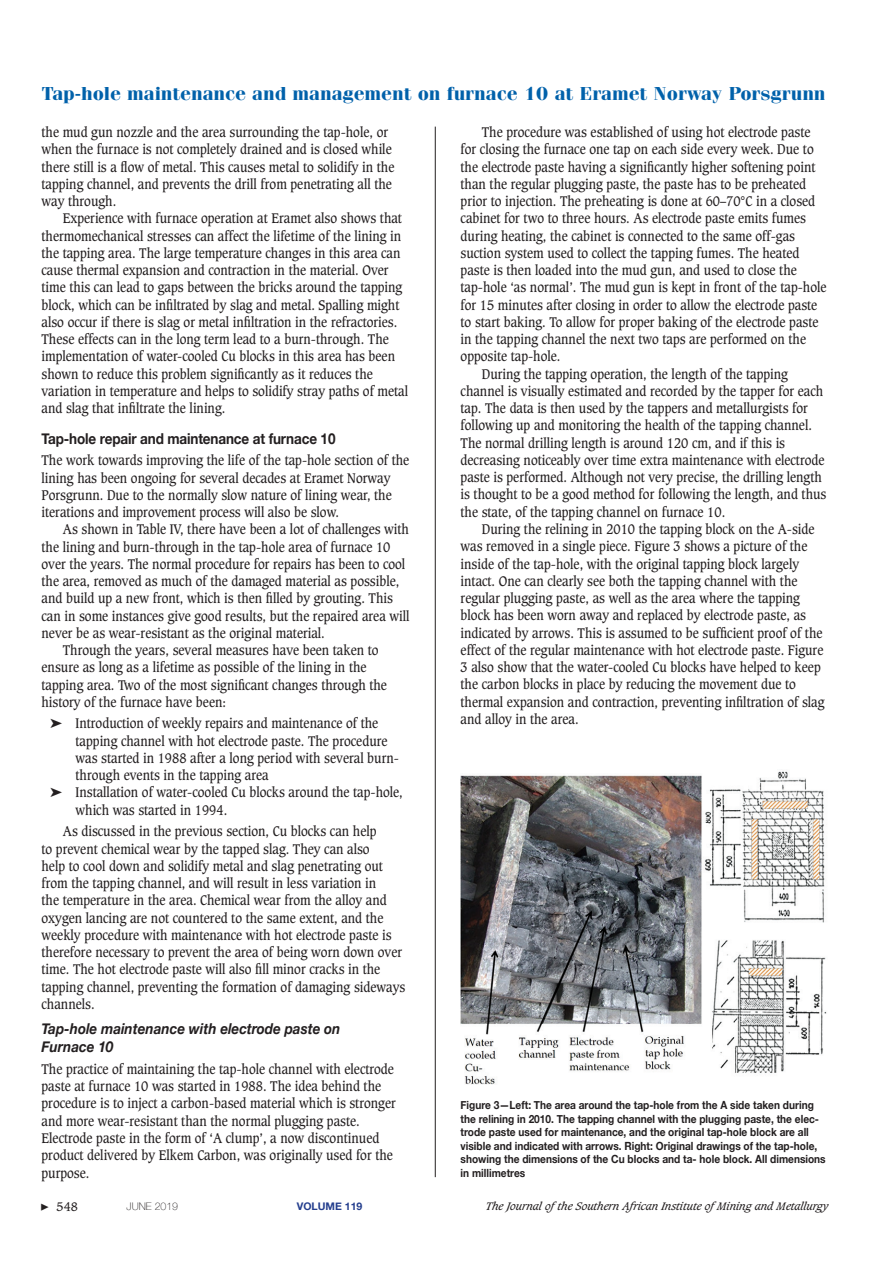
<style>
.page{position:relative;width:893px;height:1263px;background:#fff}
.page>*{position:absolute;margin:0;border:0;box-sizing:border-box;transform-origin:0 0}
.t1{font:18.9px "Cg Fenice Bd";color:#0161aa;scale:1.11 1}
.t2{font:italic 700 15px/18px "Helvetica Neue";color:#231f20;scale:.9 1}
.t3{font:700 15px "Helvetica Neue";letter-spacing:-.01em;color:#231f20;scale:.9 1}
.t4{font:13.5px/17.2px "Caxton";color:#231f20;scale:.9 1}
.t5{font:12px "Caxton";color:#231f20}
.t6{font:700 11.25px/13.5px "Helvetica Neue";color:#231f20;scale:.9 1}
.t7{font:italic 10.5px "Caxton";color:#231f20}
.t8{font:700 10.5px "Helvetica Neue";color:#253f8e}
.t9{font:100 10.5px "Helvetica Neue";color:#231f20}
.s1{font-family:"Minion Pro";font-size:15px}
</style>
<div class="page">
<hr style="left:435px;top:127px;width:1px;height:1050px;background:#231f20">
<img style="left:461px;top:771px;width:366px;height:314px">
<h1 class="t1" style="left:42px;top:82px;width:707px">Tap-hole maintenance and management on furnace 10 at Eramet Norway Porsgrunn</h1>
<p class="t4" style="left:42px;top:124px;width:393px">the mud gun nozzle and the area surrounding the tap-hole, or when the furnace is not completely drained and is closed while there still is a flow of metal. This causes metal to solidify in the tapping channel, and prevents the drill from penetrating all the way through.</p>
<p class="t4" style="left:42px;top:210px;width:409px;text-indent:21px">Experience with furnace operation at Eramet also shows that thermomechanical stresses can affect the lifetime of the lining in the tapping area. The large temperature changes in this area can cause thermal expansion and contraction in the material. Over time this can lead to gaps between the bricks around the tapping block, which can be infiltrated by slag and metal. Spalling might also occur if there is slag or metal infiltration in the refractories.<br>These effects can in the long term lead to a burn-through. The implementation of water-cooled Cu blocks in this area has been shown to reduce this problem significantly as it reduces the variation in temperature and helps to solidify stray paths of metal and slag that infiltrate the lining.</p>
<p class="t3" style="left:42px;top:427px;width:328px">Tap-hole repair and maintenance at furnace 10</p>
<p class="t4" style="left:42px;top:452px;width:410px">The work towards improving the life of the tap-hole section of the lining has been ongoing for several decades at Eramet Norway Porsgrunn. Due to the normally slow nature of lining wear, the iterations and improvement process will also be slow.</p>
<p class="t4" style="left:63px;top:521px;width:386px">As shown in Table IV, there have been a lot of challenges with</p>
<p class="t4" style="left:42px;top:538px;width:389px">the lining and burn-through in the tap-hole area of furnace 10</p>
<p class="t4" style="left:42px;top:556px;width:405px">over the years. The normal procedure for repairs has been to cool</p>
<p class="t4" style="left:42px;top:573px;width:399px">the area, removed as much of the damaged material as possible,</p>
<p class="t4" style="left:42px;top:590px;width:392px">and build up a new front, which is then filled by grouting. This</p>
<p class="t4" style="left:42px;top:607px;width:410px">can in some instances give good results, but the repaired area will</p>
<p class="t4" style="left:42px;top:625px;width:316px">never be as wear-resistant as the original material.</p>
<p class="t4" style="left:63px;top:642px;width:352px">Through the years, several measures have been taken to</p>
<p class="t4" style="left:42px;top:659px;width:362px">ensure as long as a lifetime as possible of the lining in the</p>
<p class="t4" style="left:42px;top:676px;width:385px">tapping area. Two of the most significant changes through the</p>
<p class="t4" style="left:42px;top:694px;width:206px">history of the furnace have been:</p>
<p class="t4" style="left:50px;top:715px;width:366px">➤ Introduction of weekly repairs and maintenance of the</p>
<p class="t4" style="left:76px;top:732px;width:348px">tapping channel with hot electrode paste. The procedure</p>
<p class="t4" style="left:76px;top:750px;width:361px">was started in 1988 after a long period with several burn-</p>
<p class="t4" style="left:76px;top:767px;width:216px">through events in the tapping area</p>
<p class="t4" style="left:50px;top:784px;width:393px">➤ Installation of water-cooled Cu blocks around the tap-hole,</p>
<p class="t4" style="left:76px;top:801px;width:170px">which was started in 1994.</p>
<p class="t4" style="left:42px;top:823px;width:405px;text-indent:21px">As discussed in the previous section, Cu blocks can help<br>to prevent chemical wear by the tapped slag. They can also<br>help to cool down and solidify metal and slag penetrating out from the tapping channel, and will result in less variation in<br>the temperature in the area. Chemical wear from the alloy and oxygen lancing are not countered to the same extent, and the weekly procedure with maintenance with hot electrode paste is therefore necessary to prevent the area of being worn down over time. The hot electrode paste will also fill minor cracks in the tapping channel, preventing the formation of damaging sideways channels.</p>
<p class="t2" style="left:42px;top:1020px;width:333px">Tap-hole maintenance with electrode paste on<br>Furnace 10</p>
<p class="t4" style="left:42px;top:1060px;width:395px">The practice of maintaining the tap-hole channel with electrode paste at furnace 10 was started in 1988. The idea behind the procedure is to inject a carbon-based material which is stronger and more wear-resistant than the normal plugging paste.<br>Electrode paste in the form of ‘A clump’, a now discontinued product delivered by Elkem Carbon, was originally used for the purpose.</p>
<p class="t4" style="left:482px;top:124px;width:366px">The procedure was established of using hot electrode paste</p>
<p class="t4" style="left:460px;top:141px;width:394px">for closing the furnace one tap on each side every week. Due to</p>
<p class="t4" style="left:460px;top:158px;width:396px">the electrode paste having a significantly higher softening point</p>
<p class="t4" style="left:460px;top:176px;width:385px">than the regular plugging paste, the paste has to be preheated</p>
<p class="t4" style="left:460px;top:193px;width:395px">prior to injection. The preheating is done at 60–70°C in a closed</p>
<p class="t4" style="left:460px;top:210px;width:385px">cabinet for two to three hours. As electrode paste emits fumes</p>
<p class="t4" style="left:460px;top:227px;width:373px">during heating, the cabinet is connected to the same off-gas</p>
<p class="t4" style="left:460px;top:245px;width:378px">suction system used to collect the tapping fumes. The heated</p>
<p class="t4" style="left:460px;top:262px;width:375px">paste is then loaded into the mud gun, and used to close the</p>
<p class="t4" style="left:460px;top:279px;width:408px">tap-hole ‘as normal’. The mud gun is kept in front of the tap-hole</p>
<p class="t4" style="left:460px;top:296px;width:398px">for 15 minutes after closing in order to allow the electrode paste</p>
<p class="t4" style="left:460px;top:314px;width:399px">to start baking. To allow for proper baking of the electrode paste</p>
<p class="t4" style="left:460px;top:331px;width:385px">in the tapping channel the next two taps are performed on the</p>
<p class="t4" style="left:460px;top:348px;width:113px">opposite tap-hole.</p>
<p class="t4" style="left:482px;top:365px;width:341px">During the tapping operation, the length of the tapping</p>
<p class="t4" style="left:460px;top:383px;width:404px">channel is visually estimated and recorded by the tapper for each</p>
<p class="t4" style="left:460px;top:400px;width:387px">tap. The data is then used by the tappers and metallurgists for</p>
<p class="t4" style="left:460px;top:417px;width:392px">following up and monitoring the health of the tapping channel.</p>
<p class="t4" style="left:460px;top:434px;width:362px">The normal drilling length is around 120 cm, and if this is</p>
<p class="t4" style="left:460px;top:452px;width:406px">decreasing noticeably over time extra maintenance with electrode</p>
<p class="t4" style="left:460px;top:469px;width:403px">paste is performed. Although not very precise, the drilling length</p>
<p class="t4" style="left:460px;top:486px;width:408px">is thought to be a good method for following the length, and thus</p>
<p class="t4" style="left:460px;top:503px;width:295px">the state, of the tapping channel on furnace 10.</p>
<p class="t4" style="left:482px;top:521px;width:371px">During the relining in 2010 the tapping block on the A-side</p>
<p class="t4" style="left:460px;top:538px;width:387px">was removed in a single piece. Figure 3 shows a picture of the</p>
<p class="t4" style="left:460px;top:555px;width:377px">inside of the tap-hole, with the original tapping block largely</p>
<p class="t4" style="left:460px;top:572px;width:376px">intact. One can clearly see both the tapping channel with the</p>
<p class="t4" style="left:460px;top:590px;width:378px">regular plugging paste, as well as the area where the tapping</p>
<p class="t4" style="left:460px;top:607px;width:385px">block has been worn away and replaced by electrode paste, as</p>
<p class="t4" style="left:460px;top:624px;width:403px">indicated by arrows. This is assumed to be sufficient proof of the</p>
<p class="t4" style="left:460px;top:641px;width:404px">effect of the regular maintenance with hot electrode paste. Figure</p>
<p class="t4" style="left:460px;top:659px;width:401px">3 also show that the water-cooled Cu blocks have helped to keep</p>
<p class="t4" style="left:460px;top:676px;width:374px">the carbon blocks in place by reducing the movement due to</p>
<p class="t4" style="left:460px;top:693px;width:406px">thermal expansion and contraction, preventing infiltration of slag</p>
<p class="t4" style="left:460px;top:710px;width:133px">and alloy in the area.</p>
<p class="t6" style="left:460px;top:1098px;width:407px">Figure 3—Left: The area around the tap-hole from the A side taken during the relining in 2010. The tapping channel with the plugging paste, the elec&shy;trode paste used for maintenance, and the original tap-hole block are all visible and indicated with arrows. Right: Original drawings of the tap-hole, showing the dimensions of the Cu blocks and ta- hole block. All dimensions in millimetres</p>
<p class="t5" style="left:40px;top:1200px;width:39px"><span class="s1">▶</span> 548</p>
<p class="t9" style="left:127px;top:1198px;width:53px">JUNE 2019</p>
<p class="t8" style="left:297px;top:1198px;width:67px">VOLUME 119</p>
<p class="t7" style="left:486px;top:1200px;width:344px">The Journal ofthe Southern African Institute ofMining and Metallurgy</p>
</div>
